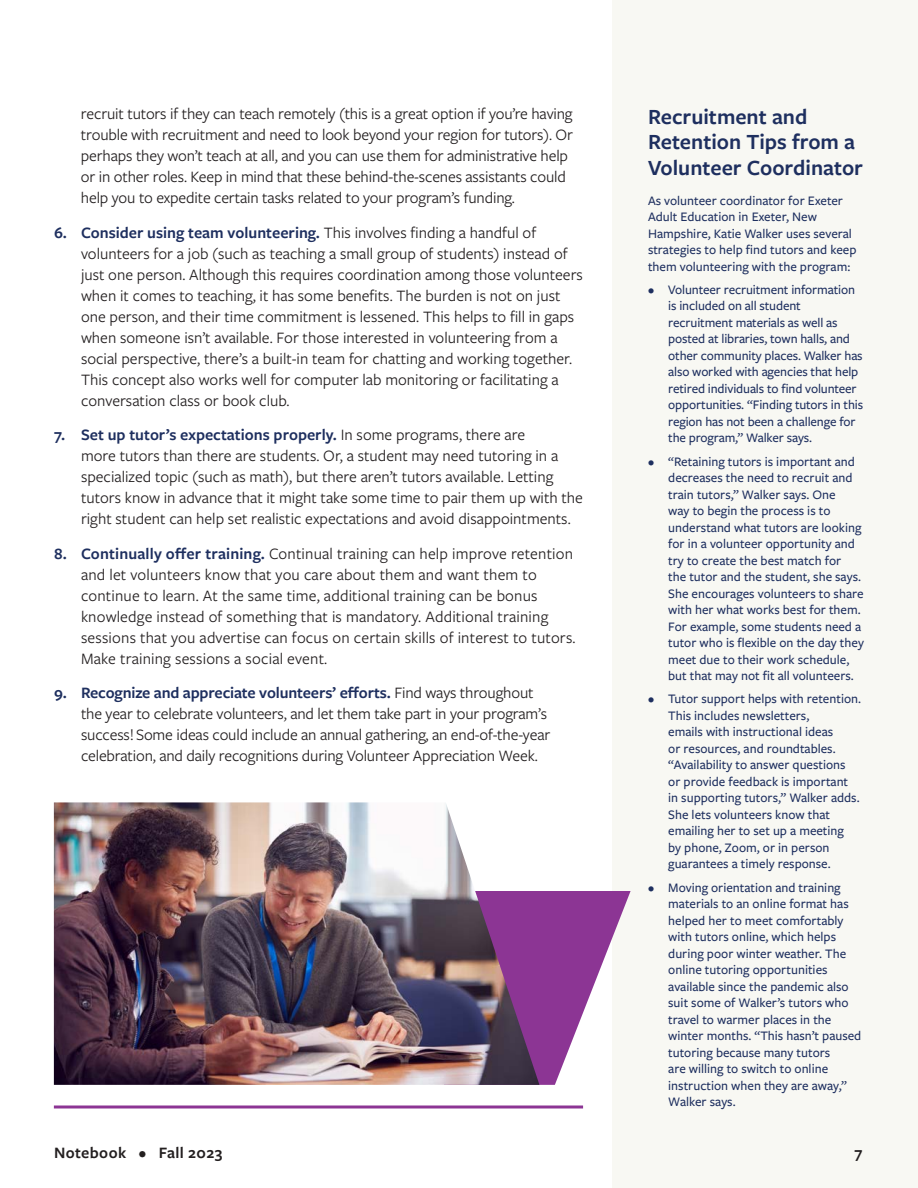
<style>
.page{position:relative;width:918px;height:1188px;background:#fff}
.page>*{position:absolute;margin:0;border:0;box-sizing:border-box;transform-origin:0 0}
.Sidebar_title{font:600 22.5px/25.5px "Freight Sans Pro";color:#1e2f5f}
.t1{font:16.5px/21px "Freight Sans Pro";color:#231f20}
.t2{font:600 16.5px "Freight Sans Pro";letter-spacing:.025em;color:#231f20}
.sidebar_text{font:500 13.5px/16.5px "Freight Sans Pro";color:#1e2f5f}
.s1{font-weight:600;color:#1e2f5f}
</style>
<div class="page">
<div style="left:612px;top:0;width:306px;height:1188px;background:#f8f8f3"></div>
<hr style="left:54px;top:1106px;width:529px;height:2px;background:#8c3594">
<svg style="left:539px;top:891px;width:92px;height:194px"></svg>
<img style="left:54px;top:802px;width:485px;height:283px">
<p class="t1" style="left:81px;top:103px;width:493px">recruit tutors if they can teach remotely (this is a great option if you’re having trouble with recruitment and need to look beyond your region for tutors). Or perhaps they won’t teach at all, and you can use them for administrative help or in other roles. Keep in mind that these behind-the-scenes assistants could help you to expedite certain tasks related to your program’s funding.</p>
<p class="t1" style="left:81px;top:221px;width:503px;text-indent:-27px"><span class="s1">6. Consider using team volunteering.</span> This involves finding a handful of volunteers for a job (such as teaching a small group of students) instead of just one person. Although this requires coordination among those volunteers when it comes to teaching, it has some benefits. The burden is not on just one person, and their time commitment is lessened. This helps to fill in gaps when someone isn’t available. For those interested in volunteering from a social perspective, there’s a built-in team for chatting and working together.<br>This concept also works well for computer lab monitoring or facilitating a conversation class or book club.</p>
<p class="t1" style="left:81px;top:424px;width:504px;text-indent:-27px"><span class="s1">7. Set up tutor’s expectations properly.</span> In some programs, there are<br>more tutors than there are students. Or, a student may need tutoring in a specialized topic (such as math), but there aren’t tutors available. Letting tutors know in advance that it might take some time to pair them up with the right student can help set realistic expectations and avoid disappointments.</p>
<p class="t1" style="left:81px;top:542px;width:496px;text-indent:-27px"><span class="s1">8. Continually offer training.</span> Continual training can help improve retention and let volunteers know that you care about them and want them to continue to learn. At the same time, additional training can be bonus knowledge instead of something that is mandatory. Additional training sessions that you advertise can focus on certain skills of interest to tutors.<br>Make training sessions a social event.</p>
<p class="t1" style="left:81px;top:682px;width:471px;text-indent:-27px"><span class="s1">9. Recognize and appreciate volunteers’ efforts.</span> Find ways throughout the year to celebrate volunteers, and let them take part in your program’s success! Some ideas could include an annual gathering, an end-of-the-year celebration, and daily recognitions during Volunteer Appreciation Week.</p>
<p class="Sidebar_title" style="left:648px;top:103px;width:217px">Recruitment and<br>Retention Tips from a<br>Volunteer Coordinator</p>
<p class="sidebar_text" style="left:648px;top:192px;width:210px">As volunteer coordinator for Exeter Adult Education in Exeter, New Hampshire, Katie Walker uses several strategies to help find tutors and keep them volunteering with the program:</p>
<p class="sidebar_text" style="left:668px;top:281px;width:196px;text-indent:-20px">• Volunteer recruitment information is included on all student recruitment materials as well as posted at libraries, town halls, and other community places. Walker has also worked with agencies that help retired individuals to find volunteer opportunities. “Finding tutors in this region has not been a challenge for the program,” Walker says.</p>
<p class="sidebar_text" style="left:668px;top:453px;width:197px;text-indent:-20px">• “Retaining tutors is important and decreases the need to recruit and train tutors,” Walker says. One<br>way to begin the process is to understand what tutors are looking for in a volunteer opportunity and try to create the best match for<br>the tutor and the student, she says.<br>She encourages volunteers to share with her what works best for them.<br>For example, some students need a tutor who is flexible on the day they meet due to their work schedule, but that may not fit all volunteers.</p>
<p class="sidebar_text" style="left:668px;top:690px;width:194px;text-indent:-20px">• Tutor support helps with retention.<br>This includes newsletters,<br>emails with instructional ideas<br>or resources, and roundtables. “Availability to answer questions or provide feedback is important in supporting tutors,” Walker adds.<br>She lets volunteers know that emailing her to set up a meeting<br>by phone, Zoom, or in person guarantees a timely response.</p>
<p class="sidebar_text" style="left:668px;top:879px;width:195px;text-indent:-20px">• Moving orientation and training materials to an online format has helped her to meet comfortably with tutors online, which helps during poor winter weather. The online tutoring opportunities available since the pandemic also suit some of Walker’s tutors who travel to warmer places in the winter months. “This hasn’t paused tutoring because many tutors<br>are willing to switch to online instruction when they are away,”<br>Walker says.</p>
<p class="t2" style="left:54px;top:1141px;width:170px">Notebook • Fall 2023</p>
<p class="t2" style="left:855px;top:1141px;width:9px">7</p>
</div>
